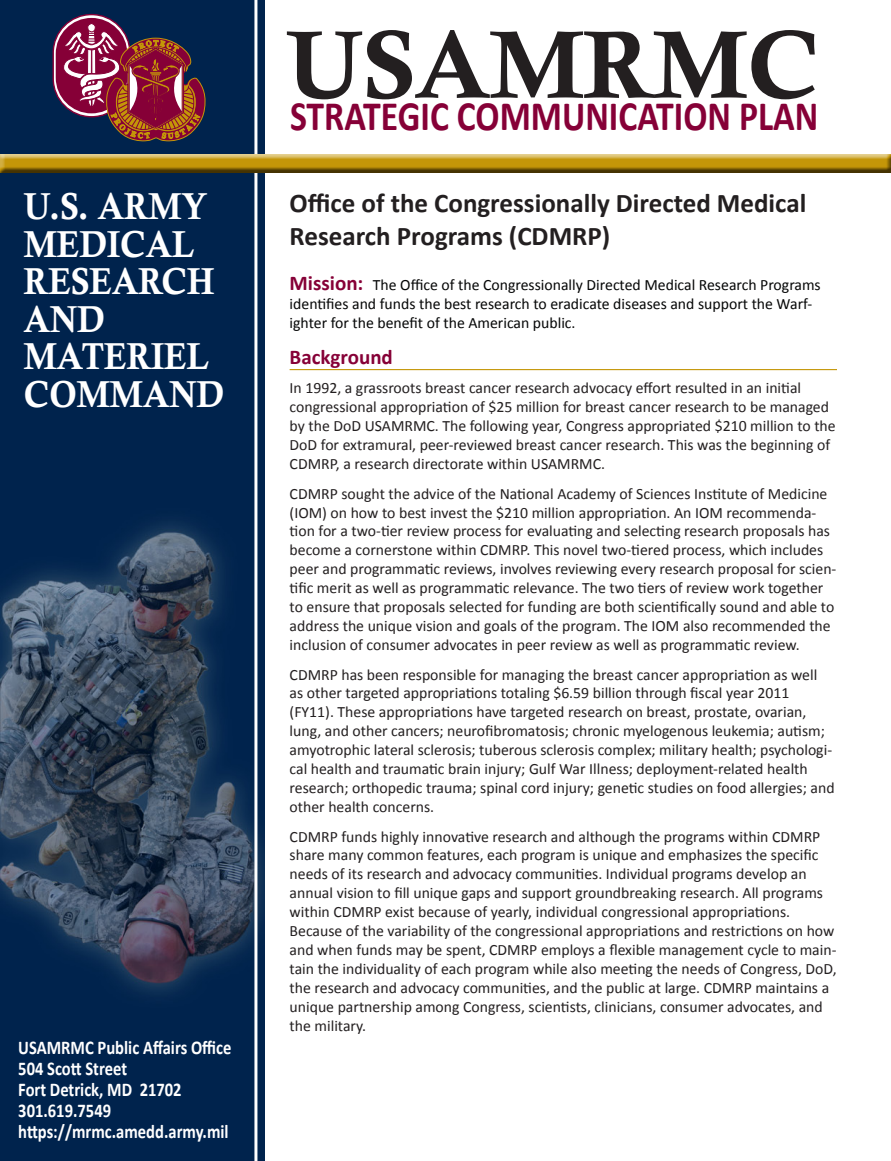
<style>
.page{position:relative;width:891px;height:1161px;background:#fff}
.page>*{position:absolute;margin:0;border:0;box-sizing:border-box;transform-origin:0 0}
.t1{font:96px "Calis MT Bol";color:#231f20}
.t2{font:700 42px "Calibri";color:#860037;scale:.85 1}
.t3{font:37.5px/37.5px "Calis MT Bol";color:#fff;scale:.9 1}
.t4{font:700 27px/32.4px "Calibri";color:#231f20}
.t5{font:700 21px "Calibri";color:#860037}
.t6{font:700 19.5px/21px "Calibri";color:#fff;scale:.85 1}
.Text{font:15.75px/18.9px "Calibri";color:#231f20}
.Text-2{font:15.75px/18.9px "Calibri";color:#050606}
.s1{font-weight:700;font-size:21px;color:#860037}
</style>
<div class="page">
<img style="left:0;top:0;width:264px;height:1161px">
<hr style="left:254px;top:0;width:3px;height:1161px;background:#fff">
<svg style="left:53px;top:15px;width:77px;height:102px"></svg>
<div style="left:56px;top:18px;width:71px;height:95px;background:#860037;border-radius:36px"></div>
<svg style="left:62px;top:24px;width:143px;height:117px"></svg>
<hr style="left:290px;top:369px;width:547px;height:1px;background:#c49608">
<div style="left:0;top:148px;width:891px;height:26px;background:#fff;opacity:.75"></div>
<div style="left:0;top:153px;width:891px;height:21px;background:#231f20;opacity:.75"></div>
<p class="t3" style="left:24px;top:188px;width:224px">U.S. ARMY<br>MEDICAL<br>RESEARCH<br>AND<br>MATERIEL<br>COMMAND</p>
<p class="t6" style="left:18px;top:1036px;width:252px">USAMRMC Public Affairs Office<br>504 Scott Street</p>
<p class="t6" style="left:18px;top:1078px;width:194px">Fort Detrick, MD 21702<br>301.619.7549</p>
<p class="t6" style="left:18px;top:1120px;width:249px">https://mrmc.amedd.army.mil</p>
<p class="t1" style="left:286px;top:10px;width:535px">USAMRMC</p>
<p class="t2" style="left:290px;top:90px;width:623px">STRATEGIC COMMUNICATION PLAN</p>
<p class="t4" style="left:290px;top:186px;width:518px">Office of the Congressionally Directed Medical<br>Research Programs (CDMRP)</p>
<p class="Text-2" style="left:290px;top:274px;width:533px"><span class="s1">Mission:</span> The Office of the Congressionally Directed Medical Research Programs identifies and funds the best research to eradicate diseases and support the Warf&shy;ighter for the benefit of the American public.</p>
<p class="t5" style="left:290px;top:344px;width:105px">Background</p>
<p class="Text" style="left:290px;top:378px;width:548px">In 1992, a grassroots breast cancer research advocacy effort resulted in an initial congressional appropriation of $25 million for breast cancer research to be managed by the DoD USAMRMC. The following year, Congress appropriated $210 million to the DoD for extramural, peer-reviewed breast cancer research. This was the beginning of CDMRP, a research directorate within USAMRMC.</p>
<p class="Text" style="left:290px;top:483px;width:548px">CDMRP sought the advice of the National Academy of Sciences Institute of Medicine (IOM) on how to best invest the $210 million appropriation. An IOM recommenda&shy;tion for a two-tier review process for evaluating and selecting research proposals has become a cornerstone within CDMRP. This novel two-tiered process, which includes peer and programmatic reviews, involves reviewing every research proposal for scien&shy;tific merit as well as programmatic relevance. The two tiers of review work together to ensure that proposals selected for funding are both scientifically sound and able to address the unique vision and goals of the program. The IOM also recommended the inclusion of consumer advocates in peer review as well as programmatic review.</p>
<p class="Text" style="left:290px;top:664px;width:546px">CDMRP has been responsible for managing the breast cancer appropriation as well as other targeted appropriations totaling $6.59 billion through fiscal year 2011 (FY11). These appropriations have targeted research on breast, prostate, ovarian, lung, and other cancers; neurofibromatosis; chronic myelogenous leukemia; autism; amyotrophic lateral sclerosis; tuberous sclerosis complex; military health; psychologi&shy;cal health and traumatic brain injury; Gulf War Illness; deployment-related health research; orthopedic trauma; spinal cord injury; genetic studies on food allergies; and other health concerns.</p>
<p class="Text" style="left:290px;top:826px;width:549px">CDMRP funds highly innovative research and although the programs within CDMRP share many common features, each program is unique and emphasizes the specific needs of its research and advocacy communities. Individual programs develop an annual vision to fill unique gaps and support groundbreaking research. All programs within CDMRP exist because of yearly, individual congressional appropriations.<br>Because of the variability of the congressional appropriations and restrictions on how and when funds may be spent, CDMRP employs a flexible management cycle to main&shy;tain the individuality of each program while also meeting the needs of Congress, DoD, the research and advocacy communities, and the public at large. CDMRP maintains a unique partnership among Congress, scientists, clinicians, consumer advocates, and the military.</p>
</div>
